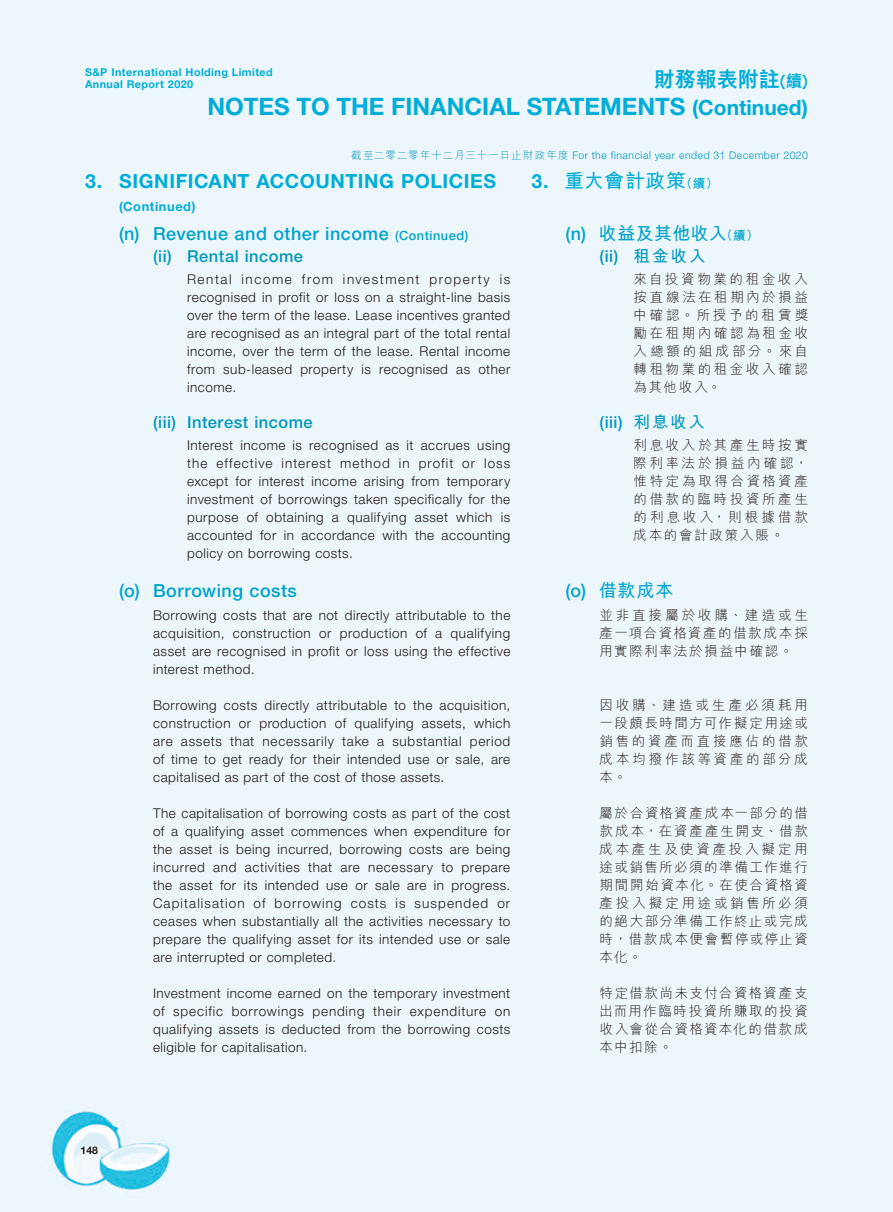
<style>
.page{position:relative;width:893px;height:1212px;background:#ecf6fb}
.page>*{position:absolute;margin:0;border:0;box-sizing:border-box;transform-origin:0 0}
.t1{font:700 24px "Helvetica Neue LT Std";color:#00add8}
.t2{font:800 21px "M Hei HK";color:#00add8}
.t3{font:700 19.5px "Helvetica Neue LT Std";letter-spacing:.03em;color:#00add8}
.t4{font:700 19.5px "M Hei HK";letter-spacing:.04em;color:#00add8}
.t5{font:500 18px "Helvetica Neue LT Std";letter-spacing:.025em;color:#00a3cd}
.t6{font:700 18px "M Hei HK";letter-spacing:.025em;color:#00a3cd}
.t7{font:500 16.5px "Helvetica Neue LT Std";letter-spacing:.03em;color:#0098be}
.t8{font:300 13.5px/18px "Helvetica Neue LT Std";letter-spacing:.04em;color:#231916;text-align:justify}
.t9{font:300 13.5px/18px "M Hei HK";letter-spacing:.165em;color:#231916;text-align:justify}
.t10{font:700 12.75px "Helvetica Neue LT Std";letter-spacing:.05em;color:#00add8}
.t11{font:700 10.8px/12px "Helvetica Neue LT Std";letter-spacing:.04em;color:#00add8}
.t12{font:300 10.5px "Helvetica Neue LT Std";letter-spacing:.045em;color:#0098be}
.t13{font:700 10.5px "Helvetica Neue LT Std";color:#231916}
.s1{font-size:16.5px}
.s2{font-size:21px}
.s3{font-family:"M Hei HK"}
.s4{font-size:12.75px}
.s5{font-family:"Helvetica Neue LT Std"}
.s6{font-family:"Helvetica Neue LT Std";font-weight:500}
.s7{font-family:"M Hei HK";font-weight:700}
</style>
<div class="page">
<p class="t11" style="left:85px;top:66px;width:189px">S&amp;P International Holding Limited<br>Annual Report 2020</p>
<h2 class="t2" style="left:654px;top:69px;width:156px">財務報表附註<span class="s1">(續)</span></h2>
<h1 class="t1" style="left:208px;top:92px;width:602px">NOTES TO THE FINANCIAL STATEMENTS <span class="s2">(Continued)</span></h1>
<p class="t12" style="left:351px;top:149px;width:458px"><span class="s3">截至二零二零年十二月三十一日止財政年度</span> For the financial year ended 31 December 2020</p>
<h3 class="t3" style="left:85px;top:168px;width:412px">3. SIGNIFICANT ACCOUNTING POLICIES</h3>
<p class="t10" style="left:119px;top:198px;width:78px">(Continued)</p>
<h3 class="t5" style="left:119px;top:222px;width:351px">(n) Revenue and other income <span class="s4">(Continued)</span></h3>
<p class="t7" style="left:153px;top:246px;width:152px">(ii) Rental income</p>
<p class="t8" style="left:187px;top:270px;width:325px">Rental income from investment property is recognised in profit or loss on a straight-line basis over the term of the lease. Lease incentives granted are recognised as an integral part of the total rental income, over the term of the lease. Rental income from sub-leased property is recognised as other income.</p>
<p class="t7" style="left:153px;top:412px;width:161px">(iii) Interest income</p>
<p class="t8" style="left:187px;top:436px;width:325px">Interest income is recognised as it accrues using the effective interest method in profit or loss except for interest income arising from temporary investment of borrowings taken specifically for the purpose of obtaining a qualifying asset which is accounted for in accordance with the accounting policy on borrowing costs.</p>
<h3 class="t5" style="left:119px;top:580px;width:179px">(o) Borrowing costs</h3>
<p class="t8" style="left:153px;top:605px;width:359px">Borrowing costs that are not directly attributable to the acquisition, construction or production of a qualifying asset are recognised in profit or loss using the effective interest method.</p>
<p class="t8" style="left:153px;top:695px;width:359px">Borrowing costs directly attributable to the acquisition, construction or production of qualifying assets, which are assets that necessarily take a substantial period of time to get ready for their intended use or sale, are capitalised as part of the cost of those assets.</p>
<p class="t8" style="left:153px;top:803px;width:359px">The capitalisation of borrowing costs as part of the cost of a qualifying asset commences when expenditure for the asset is being incurred, borrowing costs are being incurred and activities that are necessary to prepare the asset for its intended use or sale are in progress.<br>Capitalisation of borrowing costs is suspended or ceases when substantially all the activities necessary to prepare the qualifying asset for its intended use or sale are interrupted or completed.</p>
<p class="t8" style="left:153px;top:983px;width:359px">Investment income earned on the temporary investment of specific borrowings pending their expenditure on qualifying assets is deducted from the borrowing costs eligible for capitalisation.</p>
<h3 class="t4" style="left:531px;top:166px;width:188px"><span class="s5">3.</span> 重大會計政策<span class="s4">（續）</span></h3>
<h3 class="t6" style="left:566px;top:220px;width:195px"><span class="s6">(n)</span> 收益及其他收入<span class="s4">（續）</span></h3>
<p class="t7" style="left:600px;top:246px;width:107px">(ii) <span class="s7">租金收入</span></p>
<p class="t9" style="left:634px;top:270px;width:176px">來自投資物業的租金收入按直線法在租期內於損益中確認。所授予的租賃獎勵在租期內確認為租金收入總額的組成部分。來自轉租物業的租金收入確認為其他收入。</p>
<p class="t7" style="left:600px;top:412px;width:107px">(iii) <span class="s7">利息收入</span></p>
<p class="t9" style="left:634px;top:436px;width:176px">利息收入於其產生時按實際利率法於損益內確認，惟特定為取得合資格資產的借款的臨時投資所產生的利息收入，則根據借款成本的會計政策入賬。</p>
<h3 class="t6" style="left:566px;top:578px;width:109px"><span class="s6">(o)</span> 借款成本</h3>
<p class="t9" style="left:600px;top:605px;width:210px">並非直接屬於收購、建造或生產一項合資格資產的借款成本採用實際利率法於損益中確認。</p>
<p class="t9" style="left:600px;top:695px;width:210px">因收購、建造或生產必須耗用一段頗長時間方可作擬定用途或銷售的資產而直接應佔的借款成本均撥作該等資產的部分成本。</p>
<p class="t9" style="left:600px;top:803px;width:210px">屬於合資格資產成本一部分的借款成本，在資產產生開支、借款成本產生及使資產投入擬定用途或銷售所必須的準備工作進行期間開始資本化。在使合資格資產投入擬定用途或銷售所必須的絕大部分準備工作終止或完成時，借款成本便會暫停或停止資本化。</p>
<p class="t9" style="left:600px;top:983px;width:210px">特定借款尚未支付合資格資產支出而用作臨時投資所賺取的投資收入會從合資格資本化的借款成本中扣除。</p>
<p class="t13" style="left:81px;top:1143px;width:19px">148</p>
</div>
